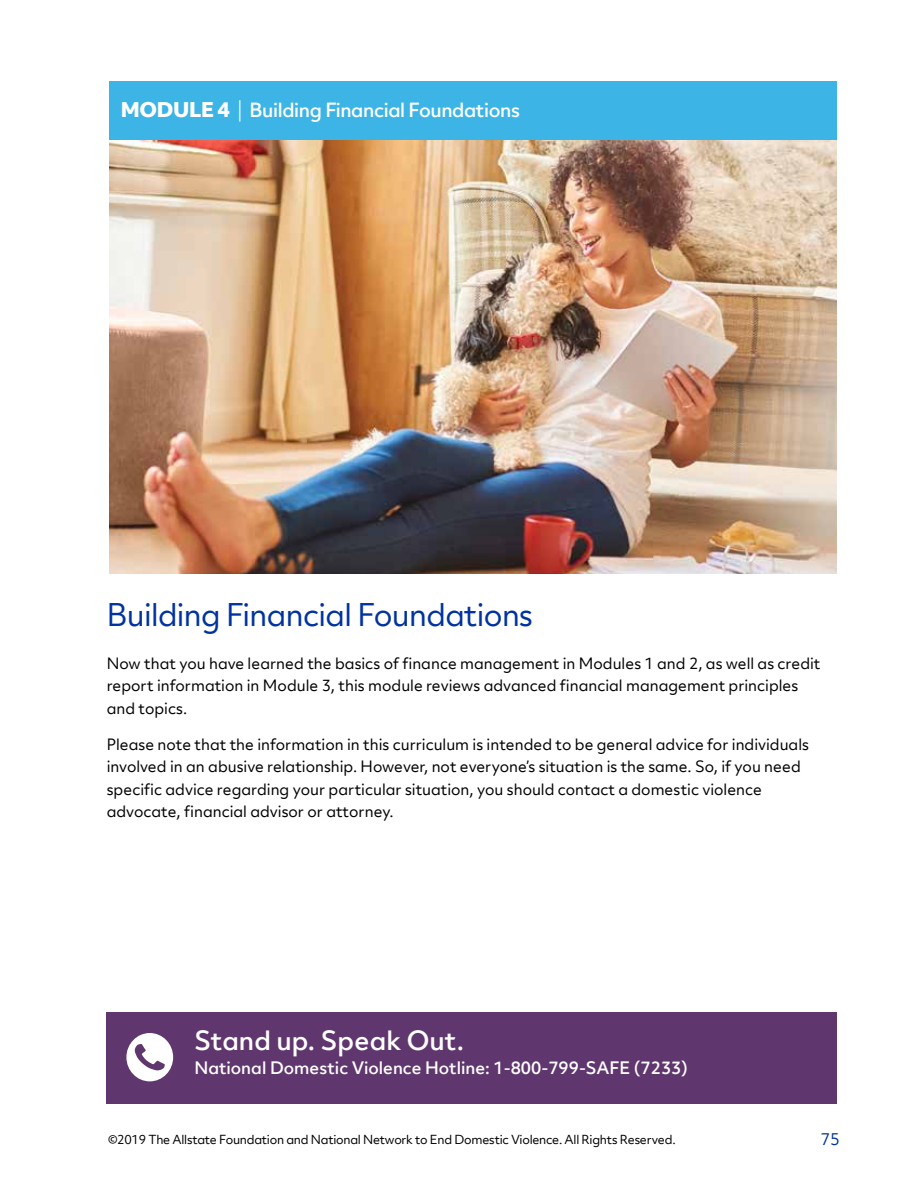
<style>
.page{position:relative;width:918px;height:1188px;background:#fff}
.page>*{position:absolute;margin:0;border:0;box-sizing:border-box;transform-origin:0 0}
.t1{font:30px "Allstate Objektiv";letter-spacing:-.02em;color:#0033a0}
.t2{font:500 25.5px "Allstate Objektiv";color:#fff}
.t3{font:500 18.75px "Allstate Objektiv";letter-spacing:-.02em;color:#fff}
.t4{font:500 16.5px "Allstate Objektiv";color:#fff}
.t5{font:15.75px "Allstate Objektiv";color:#0033a0}
.t6{font:15px/22.5px "Allstate Objektiv";color:#000}
.t7{font:12px "Allstate Objektiv";letter-spacing:-.02em;color:#000}
.s1{font-weight:800;font-size:19.5px}
.s2{font-weight:300;font-size:19.5px}
</style>
<div class="page">
<div style="left:110px;top:81px;width:727px;height:59px;background:#3cb4e5"></div>
<img style="left:110px;top:140px;width:727px;height:433px">
<div style="left:107px;top:1012px;width:730px;height:92px;background:#60366f"></div>
<div style="left:126px;top:1033px;width:47px;height:48px;background:#fff;border-radius:50%"></div>
<svg style="left:135px;top:1044px;width:30px;height:26px"></svg>
<p class="t3" style="left:121px;top:97px;width:400px"><span class="s1">MODULE 4</span> <span class="s2">|</span> Building Financial Foundations</p>
<h1 class="t1" style="left:107px;top:594px;width:428px">Building Financial Foundations</h1>
<p class="t6" style="left:107px;top:652px;width:715px">Now that you have learned the basics of finance management in Modules 1 and 2, as well as credit report information in Module 3, this module reviews advanced financial management principles and topics.</p>
<p class="t6" style="left:107px;top:733px;width:704px">Please note that the information in this curriculum is intended to be general advice for individuals involved in an abusive relationship. However, not everyone’s situation is the same. So, if you need specific advice regarding your particular situation, you should contact a domestic violence advocate, financial advisor or attorney.</p>
<h2 class="t2" style="left:194px;top:1023px;width:271px">Stand up. Speak Out.</h2>
<p class="t4" style="left:194px;top:1056px;width:495px">National Domestic Violence Hotline: 1-800-799-SAFE (7233)</p>
<p class="t7" style="left:108px;top:1131px;width:569px">©2019 The Allstate Foundation and National Network to End Domestic Violence. All Rights Reserved.</p>
<p class="t5" style="left:821px;top:1128px;width:21px">75</p>
</div>
